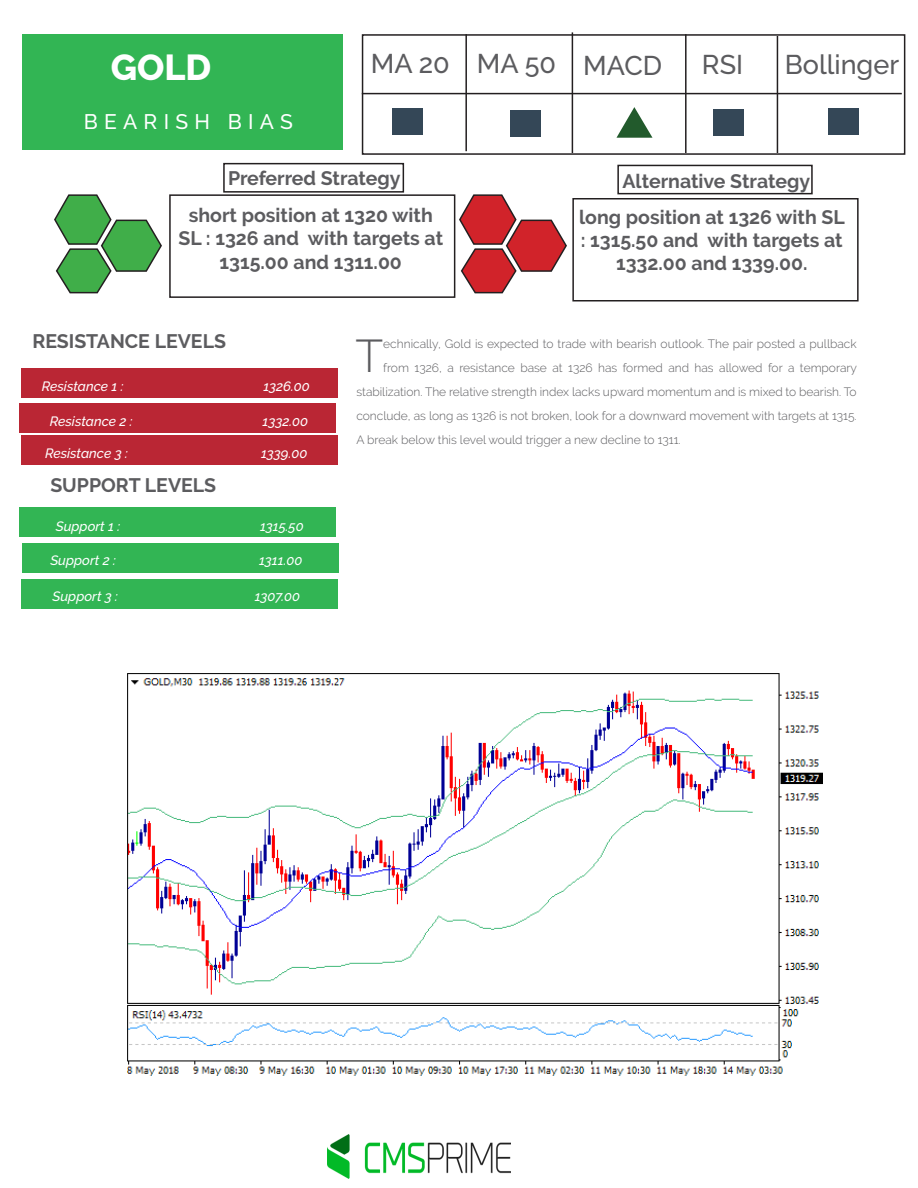
<style>
.page{position:relative;width:918px;height:1188px;background:#fff}
.page>*{position:absolute;margin:0;border:0;box-sizing:border-box;transform-origin:0 0}
.t1{font:300 45.75px "Raleway";color:#5c5c5f}
.t2{font:800 36px "Raleway";color:#fff}
.t3{font:500 27px "Raleway";color:#5c5c5f}
.t4{font:500 21px "Raleway";letter-spacing:.3em;color:#fff}
.t5{font:700 19.5px/23.4px "Raleway";color:#5c5c5f;text-align:center}
.t6{font:italic 500 13.5px "Raleway";color:#fff}
.t7{font:300 12px "Raleway";color:#5c5c5f}
</style>
<div class="page">
<div style="left:21px;top:368px;width:317px;height:29px;background:#ba2634"></div>
<div style="left:20px;top:403px;width:316px;height:29px;background:#ba2634"></div>
<div style="left:22px;top:436px;width:316px;height:29px;background:#ba2634"></div>
<div style="left:20px;top:507px;width:316px;height:29px;background:#32b554"></div>
<div style="left:22px;top:544px;width:316px;height:29px;background:#32b554"></div>
<div style="left:22px;top:580px;width:316px;height:29px;background:#32b554"></div>
<div style="left:22px;top:34px;width:321px;height:115px;background:#32b554"></div>
<img style="left:127px;top:673px;width:696px;height:403px">
<svg style="left:54px;top:194px;width:108px;height:100px"></svg>
<svg style="left:459px;top:194px;width:108px;height:100px"></svg>
<img style="left:327px;top:1134px;width:184px;height:45px">
<div style="left:617px;top:165px;width:196px;height:29px;border:2px solid #231f20"></div>
<div style="left:510px;top:110px;width:31px;height:26px;background:#344757"></div>
<div style="left:828px;top:108px;width:31px;height:27px;background:#344757"></div>
<div style="left:362px;top:34px;width:543px;height:121px;border:2px solid #231f20"></div>
<hr style="left:362px;top:93px;width:540px;height:1px;background:#231f20">
<hr style="left:465px;top:34px;width:2px;height:117px;background:#231f20">
<hr style="left:572px;top:32px;width:1px;height:121px;background:#231f20">
<hr style="left:685px;top:34px;width:2px;height:119px;background:#231f20">
<hr style="left:777px;top:36px;width:1px;height:117px;background:#231f20">
<div style="left:713px;top:109px;width:30px;height:26px;background:#344757"></div>
<svg style="left:616px;top:107px;width:36px;height:31px"></svg>
<div style="left:392px;top:108px;width:31px;height:27px;background:#344757"></div>
<div style="left:223px;top:163px;width:181px;height:30px;border:2px solid #231f20"></div>
<div style="left:169px;top:194px;width:286px;height:104px;border:2px solid #231f20"></div>
<div style="left:572px;top:198px;width:287px;height:104px;border:2px solid #231f20"></div>
<h2 class="t2" style="left:111px;top:47px;width:102px">GOLD</h2>
<h3 class="t4" style="left:84px;top:109px;width:211px">BEARISH BIAS</h3>
<h3 class="t3" style="left:371px;top:48px;width:293px">MA 20 MA 50 MACD</h3>
<h3 class="t3" style="left:702px;top:49px;width:43px">RSI</h3>
<h3 class="t3" style="left:785px;top:49px;width:116px">Bollinger</h3>
<h3 class="t5" style="left:189px;top:160px;width:246px;line-height:37px">Preferred Strategy<br>short position at 1320 with</h3>
<h3 class="t5" style="left:178px;top:227px;width:266px">SL : 1326 and with targets at<br>1315.00 and 1311.00</h3>
<h3 class="t5" style="left:622px;top:169px;width:189px">Alternative Strategy</h3>
<h3 class="t5" style="left:579px;top:205px;width:267px">long position at 1326 with SL : 1315.50 and with targets at<br>1332.00 and 1339.00.</h3>
<h3 class="t5" style="left:32px;top:329px;width:195px">RESISTANCE LEVELS</h3>
<p class="t6" style="left:42px;top:378px;width:83px">Resistance 1 :</p>
<p class="t6" style="left:263px;top:378px;width:48px">1326.00</p>
<p class="t6" style="left:50px;top:413px;width:84px">Resistance 2 :</p>
<p class="t6" style="left:263px;top:413px;width:47px">1332.00</p>
<p class="t6" style="left:45px;top:445px;width:84px">Resistance 3 :</p>
<p class="t6" style="left:261px;top:445px;width:48px">1339.00</p>
<h3 class="t5" style="left:50px;top:473px;width:167px">SUPPORT LEVELS</h3>
<p class="t6" style="left:56px;top:518px;width:66px">Support 1 :</p>
<p class="t6" style="left:260px;top:518px;width:45px">1315.50</p>
<p class="t6" style="left:50px;top:552px;width:67px">Support 2 :</p>
<p class="t6" style="left:259px;top:552px;width:45px">1311.00</p>
<p class="t6" style="left:53px;top:588px;width:67px">Support 3 :</p>
<p class="t6" style="left:255px;top:588px;width:47px">1307.00</p>
<h1 class="t1" style="left:356px;top:329px;width:29px">T</h1>
<p class="t7" style="left:383px;top:337px;width:475px">echnically, Gold is expected to trade with bearish outlook. The pair posted a pullback</p>
<p class="t7" style="left:383px;top:361px;width:475px">from 1326, a resistance base at 1326 has formed and has allowed for a temporary</p>
<p class="t7" style="left:356px;top:385px;width:502px">stabilization. The relative strength index lacks upward momentum and is mixed to bearish. To</p>
<p class="t7" style="left:356px;top:409px;width:502px">conclude, as long as 1326 is not broken, look for a downward movement with targets at 1315.</p>
<p class="t7" style="left:356px;top:433px;width:326px">A break below this level would trigger a new decline to 1311.</p>
</div>
